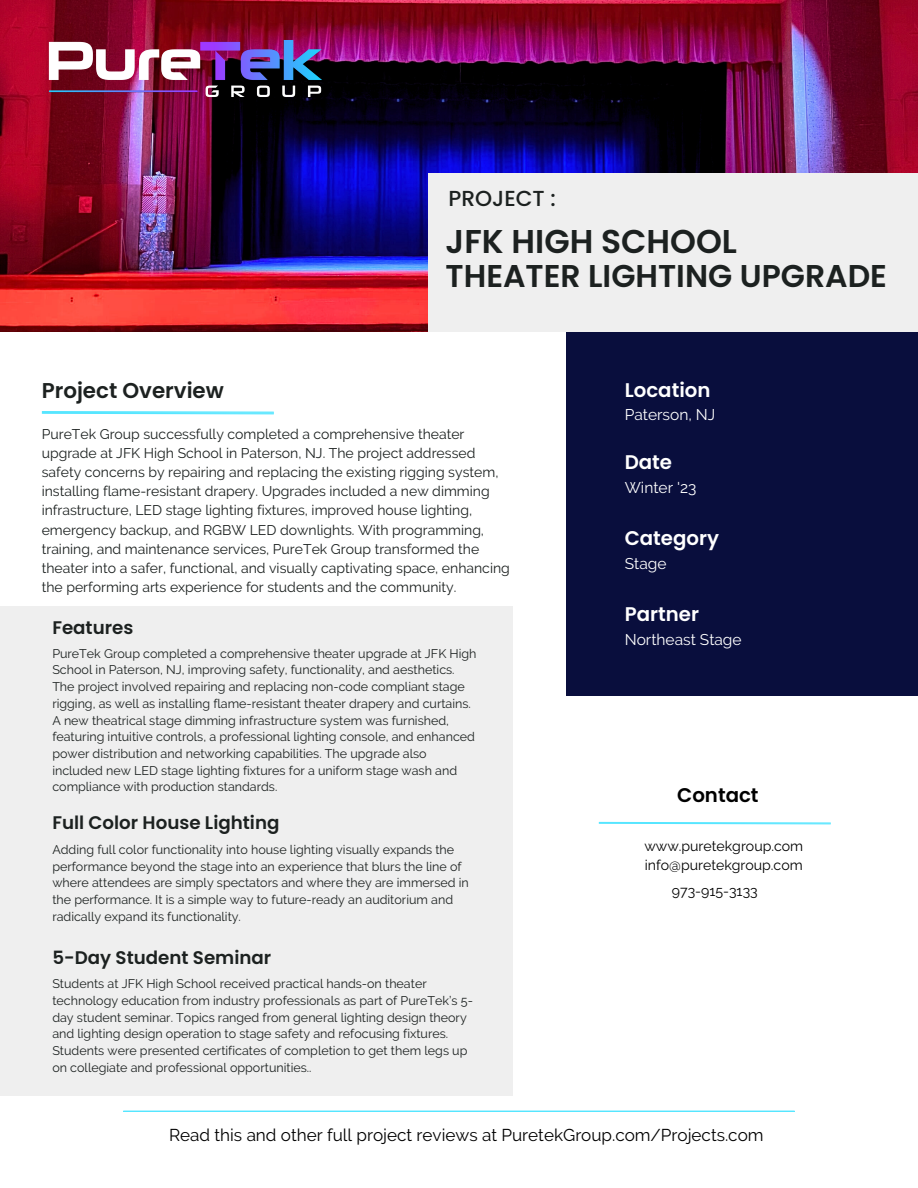
<style>
.page{position:relative;width:918px;height:1188px;background:#fff}
.page>*{position:absolute;margin:0;border:0;box-sizing:border-box;transform-origin:0 0}
.t1{font:600 33px "Poppins";color:#1c2120}
.t2{font:600 31.5px "Poppins";color:#1c2120}
.t3{font:500 21.75px "Poppins";color:#1c2120}
.t4{font:600 21.45px "Poppins";color:#1c2120}
.t5{font:600 19.8px "Poppins";color:#fff}
.t6{font:600 19.8px "Poppins";color:#000}
.t7{font:600 18.3px "Poppins";color:#1c2120}
.t8{font:17.1px "Raleway";color:#000}
.t9{font:15.45px "Raleway";color:#fff}
.t10{font:14.1px/19px "Raleway";color:#000}
.t11{font:13.95px/19.2px "Raleway";color:#1c2120}
.t12{font:12.45px/16.6px "Raleway";color:#1c2120}
</style>
<div class="page">
<div style="left:566px;top:332px;width:352px;height:363px;background:#090e3d"></div>
<img style="left:0;top:0;width:918px;height:332px">
<div style="left:0;top:606px;width:512px;height:490px;background:#efefef"></div>
<div style="left:429px;top:173px;width:489px;height:159px;background:#efefef"></div>
<hr style="left:124px;top:1111px;width:670px;height:1px;background:#56e6ff">
<svg style="left:41px;top:411px;width:233px;height:4px"></svg>
<svg style="left:598px;top:821px;width:233px;height:4px"></svg>
<img style="left:43px;top:37px;width:285px;height:64px">
<h4 class="t3" style="left:448px;top:183px;width:109px">PROJECT :</h4>
<p class="t1" style="left:446px;top:219px;width:293px">JFK HIGH SCHOOL</p>
<p class="t2" style="left:446px;top:254px;width:443px">THEATER LIGHTING UPGRADE</p>
<p class="t4" style="left:42px;top:375px;width:184px">Project Overview</p>
<h3 class="t11" style="left:42px;top:424px;width:470px">PureTek Group successfully completed a comprehensive theater upgrade at JFK High School in Paterson, NJ. The project addressed safety concerns by repairing and replacing the existing rigging system, installing flame-resistant drapery. Upgrades included a new dimming infrastructure, LED stage lighting fixtures, improved house lighting, emergency backup, and RGBW LED downlights. With programming, training, and maintenance services, PureTek Group transformed the theater into a safer, functional, and visually captivating space, enhancing the performing arts experience for students and the community.</h3>
<h1 class="t7" style="left:52px;top:614px;width:83px">Features</h1>
<h3 class="t12" style="left:52px;top:645px;width:426px">PureTek Group completed a comprehensive theater upgrade at JFK High School in Paterson, NJ, improving safety, functionality, and aesthetics.<br>The project involved repairing and replacing non-code compliant stage rigging, as well as installing flame-resistant theater drapery and curtains.<br>A new theatrical stage dimming infrastructure system was furnished, featuring intuitive controls, a professional lighting console, and enhanced power distribution and networking capabilities. The upgrade also included new LED stage lighting fixtures for a uniform stage wash and compliance with production standards.</h3>
<p class="t7" style="left:52px;top:810px;width:229px">Full Color House Lighting</p>
<h3 class="t12" style="left:52px;top:841px;width:418px">Adding full color functionality into house lighting visually expands the performance beyond the stage into an experience that blurs the line of where attendees are simply spectators and where they are immersed in the performance. It is a simple way to future-ready an auditorium and radically expand its functionality.</h3>
<h6 class="t7" style="left:52px;top:945px;width:220px">5-Day Student Seminar</h6>
<h5 class="t12" style="left:52px;top:975px;width:422px">Students at JFK High School received practical hands-on theater technology education from industry professionals as part of PureTek’s 5- day student seminar. Topics ranged from general lighting design theory and lighting design operation to stage safety and refocusing fixtures.<br>Students were presented certificates of completion to get them legs up on collegiate and professional opportunities..</h5>
<h4 class="t5" style="left:625px;top:376px;width:87px">Location</h4>
<p class="t9" style="left:625px;top:406px;width:92px">Paterson, NJ</p>
<h4 class="t5" style="left:625px;top:448px;width:49px">Date</h4>
<p class="t9" style="left:625px;top:478px;width:73px">Winter '23</p>
<h3 class="t5" style="left:625px;top:525px;width:96px">Category</h3>
<p class="t9" style="left:625px;top:554px;width:43px">Stage</p>
<h3 class="t5" style="left:625px;top:600px;width:76px">Partner</h3>
<p class="t9" style="left:625px;top:630px;width:118px">Northeast Stage</p>
<h6 class="t6" style="left:677px;top:782px;width:83px">Contact</h6>
<h3 class="t10" style="left:644px;top:836px;width:160px">www.puretekgroup.com info@puretekgroup.com</h3>
<p class="t10" style="left:672px;top:881px;width:87px">973-915-3133</p>
<p class="t8" style="left:169px;top:1125px;width:596px">Read this and other full project reviews at PuretekGroup.com/Projects.com</p>
</div>
